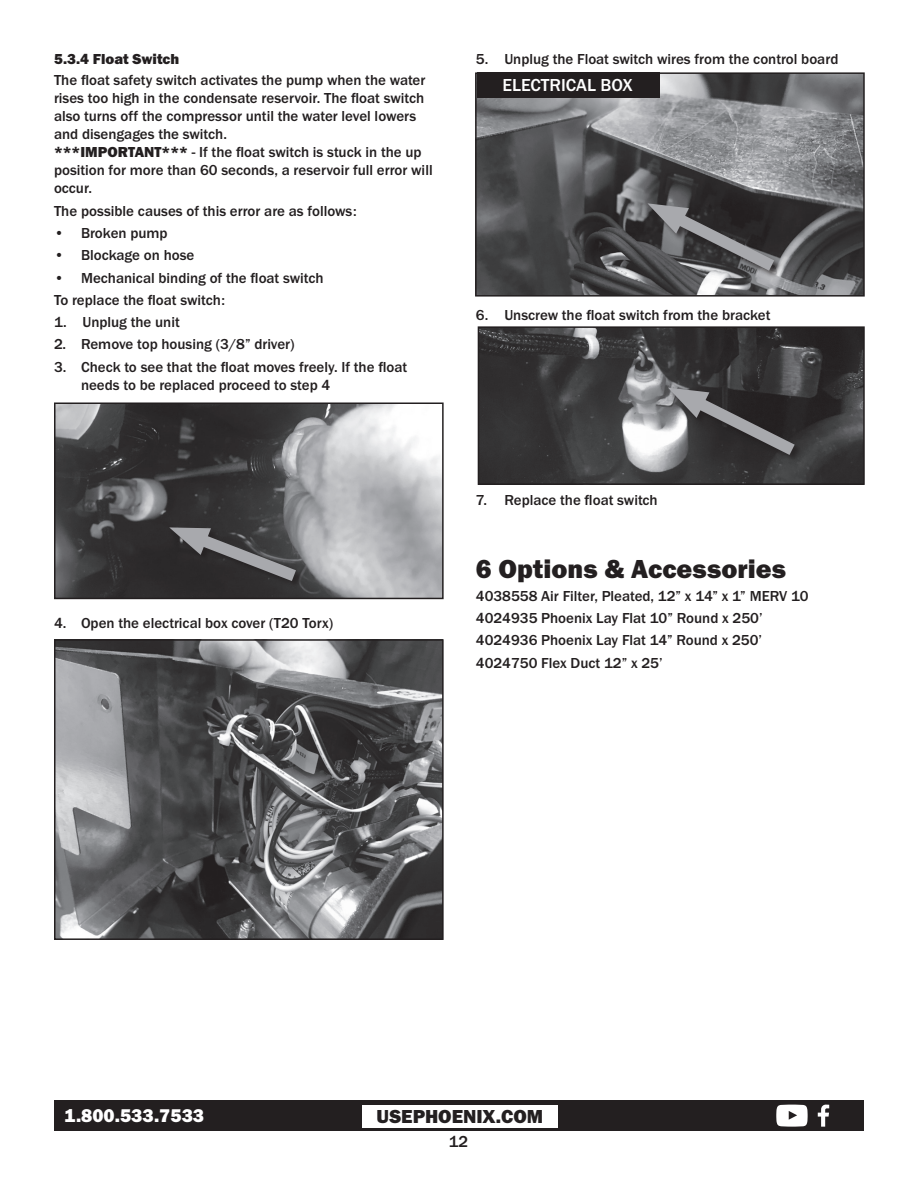
<style>
.page{position:relative;width:918px;height:1188px;background:#fff}
.page>*{position:absolute;margin:0;border:0;box-sizing:border-box;transform-origin:0 0}
.body_text{font:27px "Franklin Gothic URW Hea";color:#231f20}
.t1{font:19.5px "Franklin Gothic URW Hea";color:#231f20}
.t2{font:19.05px "Franklin Gothic URW Hea";color:#fff}
.Numbered_Tabbed_text{font:500 18px "Franklin Gothic URW";color:#fff}
.t3{font:500 16.5px "Franklin Gothic URW";color:#231f20}
.Numbered_Tabbed_text-2{font:500 15px/18px "Franklin Gothic URW";color:#231f20}
.TofC_tabbed_text{font:500 15px "Franklin Gothic URW";color:#231f20}
.body_text-2{font:500 15px "Franklin Gothic URW";color:#231f20}
._12_pt_bold_subhead{font:15px "Franklin Gothic URW Hea";color:#231f20}
.s1{font-family:"Franklin Gothic URW Hea";font-weight:400}
</style>
<div class="page">
<div style="left:54px;top:1100px;width:810px;height:31px;background:#231f20"></div>
<svg style="left:818px;top:1104px;width:11px;height:23px"></svg>
<svg style="left:776px;top:1105px;width:32px;height:22px"></svg>
<div style="left:362px;top:1105px;width:196px;height:22px;background:#fff"></div>
<img style="left:57px;top:642px;width:384px;height:295px">
<div style="left:54px;top:639px;width:390px;height:301px;border:2px solid #231f20"></div>
<img style="left:57px;top:405px;width:384px;height:191px">
<div style="left:54px;top:402px;width:390px;height:197px;border:2px solid #231f20"></div>
<svg style="left:169px;top:521px;width:140px;height:70px;background:#4f4e50"></svg>
<img style="left:478px;top:75px;width:384px;height:219px">
<div style="left:475px;top:72px;width:390px;height:225px;border:2px solid #231f20"></div>
<svg style="left:647px;top:198px;width:140px;height:83px;background:#555456"></svg>
<img style="left:481px;top:329px;width:381px;height:153px">
<div style="left:478px;top:326px;width:387px;height:159px;border:2px solid #231f20"></div>
<svg style="left:668px;top:382px;width:140px;height:83px;background:#4f4e4f"></svg>
<div style="left:477px;top:73px;width:183px;height:25px;background:#231f20"></div>
<p class="_12_pt_bold_subhead" style="left:54px;top:49px;width:127px">5.3.4 Float Switch</p>
<p class="Numbered_Tabbed_text-2" style="left:54px;top:71px;width:380px">The float safety switch activates the pump when the water rises too high in the condensate reservoir. The float switch also turns off the compressor until the water level lowers and disengages the switch.<br><span class="s1">***IMPORTANT***</span> - If the float switch is stuck in the up position for more than 60 seconds, a reservoir full error will occur.</p>
<p class="body_text-2" style="left:54px;top:201px;width:304px">The possible causes of this error are as follows:</p>
<p class="Numbered_Tabbed_text-2" style="left:54px;top:224px;width:115px">• Broken pump</p>
<p class="Numbered_Tabbed_text-2" style="left:54px;top:246px;width:142px">• Blockage on hose</p>
<p class="Numbered_Tabbed_text-2" style="left:54px;top:268px;width:271px">• Mechanical binding of the float switch</p>
<p class="Numbered_Tabbed_text-2" style="left:54px;top:291px;width:173px">To replace the float switch:</p>
<p class="Numbered_Tabbed_text-2" style="left:54px;top:313px;width:127px">1. Unplug the unit</p>
<p class="Numbered_Tabbed_text-2" style="left:54px;top:335px;width:242px">2. Remove top housing (3/8” driver)</p>
<p class="Numbered_Tabbed_text-2" style="left:81px;top:358px;width:328px;text-indent:-27px">3. Check to see that the float moves freely. If the float needs to be replaced proceed to step 4</p>
<p class="Numbered_Tabbed_text-2" style="left:54px;top:614px;width:281px">4. Open the electrical box cover (T20 Torx)</p>
<p class="Numbered_Tabbed_text-2" style="left:476px;top:50px;width:364px">5. Unplug the Float switch wires from the control board</p>
<p class="Numbered_Tabbed_text" style="left:502px;top:74px;width:132px">ELECTRICAL BOX</p>
<p class="Numbered_Tabbed_text-2" style="left:476px;top:306px;width:296px">6. Unscrew the float switch from the bracket</p>
<p class="Numbered_Tabbed_text-2" style="left:476px;top:490px;width:183px">7. Replace the float switch</p>
<p class="body_text" style="left:476px;top:552px;width:312px">6 Options &amp; Accessories</p>
<p class="TofC_tabbed_text" style="left:476px;top:586px;width:334px">4038558 Air Filter, Pleated, 12” x 14” x 1” MERV 10</p>
<p class="TofC_tabbed_text" style="left:476px;top:609px;width:288px">4024935 Phoenix Lay Flat 10” Round x 250’</p>
<p class="TofC_tabbed_text" style="left:476px;top:631px;width:288px">4024936 Phoenix Lay Flat 14” Round x 250’</p>
<p class="TofC_tabbed_text" style="left:476px;top:653px;width:188px">4024750 Flex Duct 12” x 25’</p>
<p class="t2" style="left:64px;top:1103px;width:141px">1.800.533.7533</p>
<h2 class="t1" style="left:377px;top:1104px;width:168px">USEPHOENIX.COM</h2>
<p class="t3" style="left:449px;top:1131px;width:21px">12</p>
</div>
